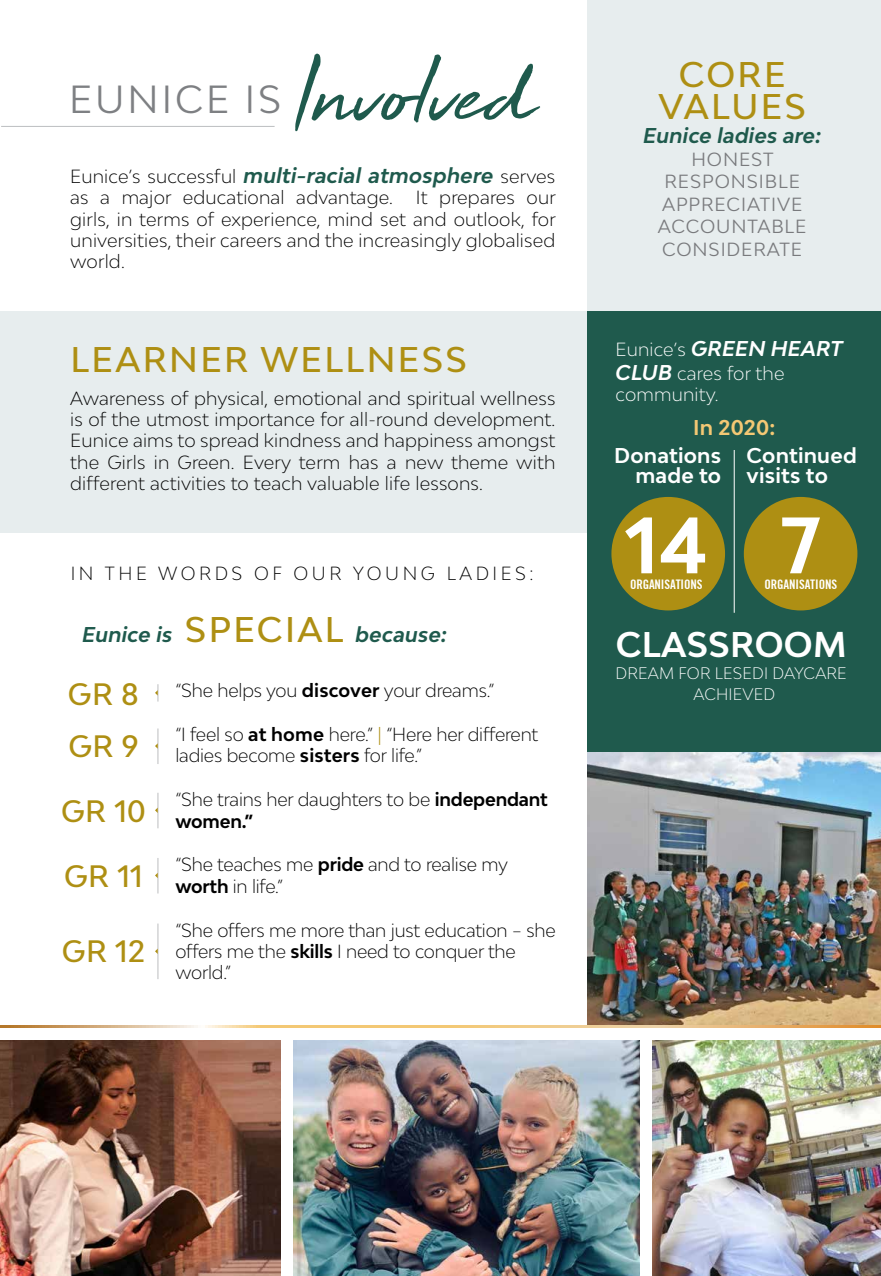
<style>
.page{position:relative;width:881px;height:1276px;background:#fff}
.page>*{position:absolute;margin:0;border:0;box-sizing:border-box;transform-origin:0 0}
.t1{font:105.3px "High Tide";color:#1f5a4d}
.t2{font:700 75.38px "Bw Modelica";color:#fff}
.t3{font:37.12px "Bw Modelica";letter-spacing:.08em;color:#7e8083}
.t4{font:500 33.75px/31.5px "Bw Modelica";letter-spacing:.07em;color:#ae8f13;text-align:center}
.t5{font:700 33.75px "Bw Modelica";letter-spacing:.01em;color:#fff}
.t6{font:500 29.25px/52.9px "Bw Modelica";letter-spacing:.02em;color:#ae8f13}
.t7{font:italic 700 20.25px "Bw Modelica";letter-spacing:.01em;color:#1f5a4d}
.t8{font:700 20.25px/20.2px "Bw Modelica";letter-spacing:.01em;color:#fff;text-align:right}
.t9{font:italic 700 20.25px "Bw Modelica";letter-spacing:.01em;color:#fff}
.t10{font:700 20.25px "Bw Modelica";letter-spacing:.01em;color:#f4c874}
.t11{font:300 18px/21.4px "Bw Modelica";letter-spacing:-.01em;color:#000}
.t12{font:300 18px/21.4px "Bw Modelica";letter-spacing:.01em;color:#000}
.t13{font:18px/22.5px "Bw Modelica";letter-spacing:.05em;color:#797a7d;text-align:center}
.t14{font:300 18px "Bw Modelica";letter-spacing:.2em;color:#000}
.t15{font:300 18px/21.4px "Bw Modelica";letter-spacing:.01em;color:#fff}
.t16{font:300 15.75px/21.4px "Bw Modelica";letter-spacing:.01em;color:#fff;text-align:center}
.t17{font:12.83px "Trade Gothic Bold Cond Twenty";letter-spacing:-.01em;color:#fff}
.s1{font-weight:700;font-style:italic;font-size:20.25px;color:#1f5a4d}
.s2{font-weight:500;font-style:normal;font-size:33.75px;color:#ae8f13}
.s3{font-weight:700}
.s4{color:#ae8f13}
.s5{font-weight:300;font-style:normal;font-size:18px}
.s6{font-weight:700;font-style:italic;font-size:20.25px}
</style>
<div class="page">
<div style="left:587px;top:0;width:293px;height:318px;background:#e7edee"></div>
<div style="left:0;top:311px;width:587px;height:222px;background:#e7edee"></div>
<div style="left:587px;top:311px;width:293px;height:702px;background:#1f5a4d"></div>
<hr style="left:1px;top:126px;width:273px;height:1px;background:#bcbec0">
<img style="left:652px;top:1040px;width:228px;height:236px">
<img style="left:293px;top:1040px;width:346px;height:236px">
<div style="left:611px;top:497px;width:113px;height:113px;background:#ae8f13;border-radius:50%"></div>
<div style="left:743px;top:497px;width:114px;height:113px;background:#ae8f13;border-radius:50%"></div>
<hr style="left:733px;top:450px;width:1px;height:163px;background:#fff">
<img style="left:587px;top:752px;width:293px;height:273px">
<svg style="left:0;top:1025px;width:880px;height:3px;background:#e8be7f"></svg>
<img style="left:0;top:1040px;width:280px;height:236px">
<svg style="left:155px;top:684px;width:3px;height:17px"></svg>
<hr style="left:157px;top:728px;width:1px;height:36px;background:#bcbec0">
<hr style="left:157px;top:793px;width:1px;height:35px;background:#bcbec0">
<svg style="left:155px;top:807px;width:3px;height:6px"></svg>
<hr style="left:157px;top:858px;width:1px;height:35px;background:#bcbec0">
<svg style="left:155px;top:872px;width:3px;height:6px"></svg>
<hr style="left:157px;top:923px;width:1px;height:56px;background:#bcbec0">
<svg style="left:155px;top:948px;width:3px;height:6px"></svg>
<h1 class="t1" style="left:294px;top:22px;width:239px">Involved</h1>
<p class="t12" style="left:70px;top:165px;width:486px">Eunice’s successful <span class="s1">multi-racial atmosphere</span> serves as a major educational advantage.</p>
<h3 class="t3" style="left:69px;top:76px;width:213px">EUNICE IS</h3>
<p class="t11" style="left:70px;top:186px;width:487px;text-align:justify;text-indent:345px">It prepares our girls, in terms of experience, mind set and outlook, for universities, their careers and the increasingly globalised world.</p>
<h3 class="t4" style="left:70px;top:343px;width:398px">LEARNER WELLNESS</h3>
<p class="t11" style="left:70px;top:387px;width:486px;text-align:justify">Awareness of physical, emotional and spiritual wellness is of the utmost importance for all-round development.<br>Eunice aims to spread kindness and happiness amongst the Girls in Green. Every term has a new theme with different activities to teach valuable life lessons.</p>
<p class="t14" style="left:71px;top:561px;width:464px">IN THE WORDS OF OUR YOUNG LADIES:</p>
<p class="t7" style="left:82px;top:621px;width:366px">Eunice is <span class="s2">SPECIAL</span> because:</p>
<h3 class="t6" style="left:68px;top:666px;width:72px">GR 8<br>GR 9</h3>
<p class="t11" style="left:175px;top:679px;width:320px">“She helps you <span class="s3">discover</span> your dreams.”</p>
<p class="t11" style="left:175px;top:723px;width:364px">“I feel so <span class="s3">at home</span> here.” <span class="s4">|</span> “Here her different ladies become <span class="s3">sisters</span> for life.”</p>
<p class="t11" style="left:175px;top:788px;width:374px">“She trains her daughters to be <span class="s3">independant women.”</span></p>
<p class="t11" style="left:175px;top:853px;width:334px">“She teaches me <span class="s3">pride</span> and to realise my <span class="s3">worth</span> in life.”</p>
<p class="t11" style="left:175px;top:919px;width:381px">“She offers me more than just education – she offers me the <span class="s3">skills</span> I need to conquer the world.”</p>
<h3 class="t6" style="left:61px;top:783px;width:86px">GR 10</h3>
<h3 class="t6" style="left:64px;top:849px;width:80px">GR 11</h3>
<h3 class="t6" style="left:62px;top:923px;width:84px">GR 12</h3>
<h3 class="t4" style="left:658px;top:58px;width:149px">CORE<br>VALUES</h3>
<p class="t7" style="left:642px;top:123px;width:179px">Eunice ladies are:</p>
<p class="t13" style="left:657px;top:147px;width:150px">HONEST<br>RESPONSIBLE<br>APPRECIATIVE<br>ACCOUNTABLE<br>CONSIDERATE</p>
<p class="t9" style="left:615px;top:335px;width:228px"><span class="s5">Eunice’s</span> GREEN HEART</p>
<p class="t15" style="left:615px;top:362px;width:170px"><span class="s6">CLUB</span> cares for the community.</p>
<p class="t10" style="left:692px;top:414px;width:84px">In 2020:</p>
<p class="t8" style="left:614px;top:444px;width:108px">Donations made to</p>
<p class="t8" style="left:746px;top:444px;width:112px;text-align:left">Continued visits to</p>
<h2 class="t2" style="left:624px;top:496px;width:84px">14</h2>
<p class="t17" style="left:629px;top:576px;width:74px">ORGANISATIONS</p>
<h2 class="t2" style="left:780px;top:496px;width:42px">7</h2>
<p class="t17" style="left:764px;top:576px;width:74px">ORGANISATIONS</p>
<h3 class="t5" style="left:615px;top:623px;width:232px">CLASSROOM</h3>
<p class="t16" style="left:615px;top:662px;width:233px">DREAM FOR LESEDI DAYCARE<br>ACHIEVED</p>
</div>
